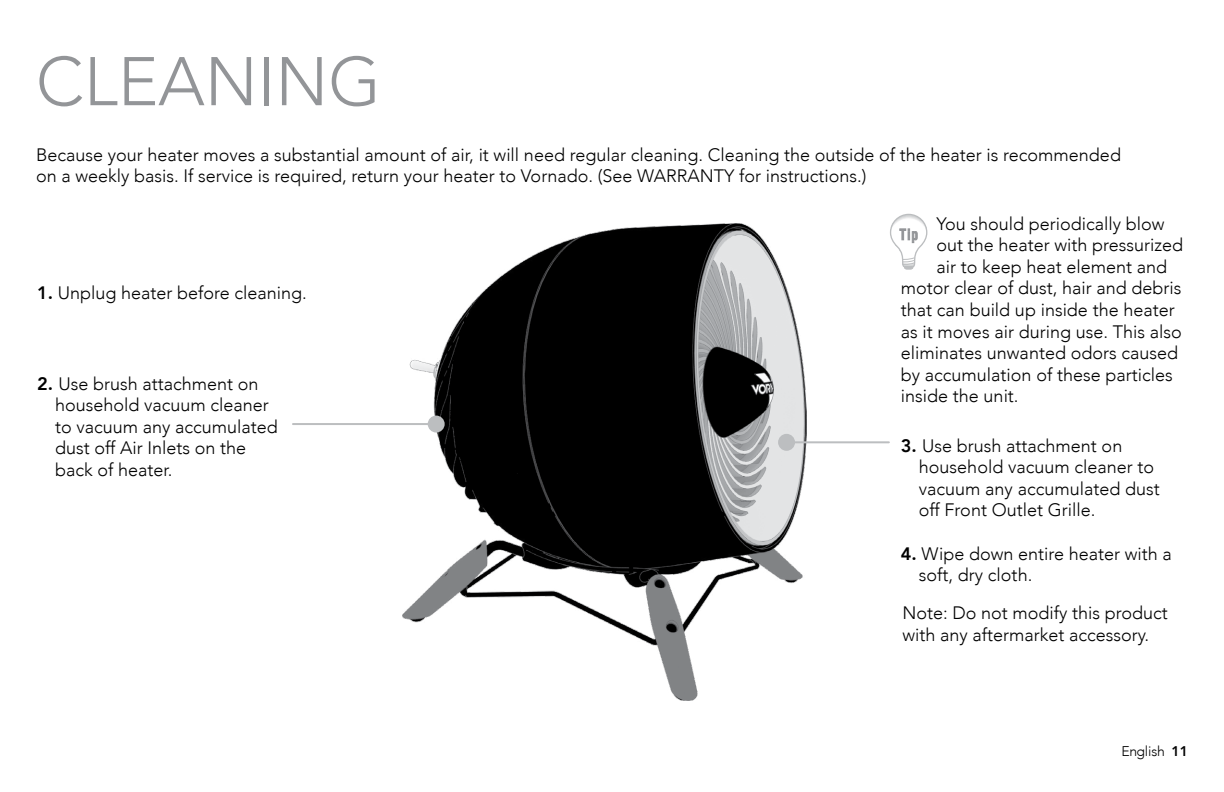
<style>
.page{position:relative;width:1224px;height:792px;background:#fff}
.page>*{position:absolute;margin:0;border:0;box-sizing:border-box;transform-origin:0 0}
.t1{font:300 68px "Avenir";color:#939598}
.t2{font:300 18px/21.6px "Avenir";color:#000}
.t3{font:300 14px "Avenir";letter-spacing:-.02em;color:#000}
.s1{font-weight:800}
</style>
<div class="page">
<img style="left:402px;top:223px;width:404px;height:478px">
<div style="left:428px;top:416px;width:17px;height:17px;background:#bcbec0;border-radius:50%"></div>
<hr style="left:293px;top:423px;width:135px;height:2px;background:#bcbec0">
<div style="left:778px;top:434px;width:17px;height:17px;background:#bcbec0;border-radius:50%"></div>
<hr style="left:787px;top:441px;width:102px;height:2px;background:#bcbec0">
<svg style="left:890px;top:214px;width:37px;height:55px"></svg>
<p class="t1" style="left:36px;top:42px;width:347px">CLEANING</p>
<p class="t2" style="left:36px;top:144px;width:1086px">Because your heater moves a substantial amount of air, it will need regular cleaning. Cleaning the outside of the heater is recommended</p>
<p class="t2" style="left:36px;top:165px;width:832px">on a weekly basis. If service is required, return your heater to Vornado. (See WARRANTY for instructions.)</p>
<p class="t2" style="left:37px;top:282px;width:271px"><span class="s1">1.</span> Unplug heater before cleaning.</p>
<p class="t2" style="left:55px;top:373px;width:224px;text-indent:-18px"><span class="s1">2.</span> Use brush attachment on household vacuum cleaner to vacuum any accumulated dust off Air Inlets on the back of heater.</p>
<p class="t2" style="left:936px;top:213px;width:230px">You should periodically blow</p>
<p class="t2" style="left:936px;top:234px;width:248px">out the heater with pressurized</p>
<p class="t2" style="left:936px;top:256px;width:232px">air to keep heat element and</p>
<p class="t2" style="left:901px;top:277px;width:282px">motor clear of dust, hair and debris</p>
<p class="t2" style="left:901px;top:299px;width:275px">that can build up inside the heater</p>
<p class="t2" style="left:901px;top:321px;width:282px">as it moves air during use. This also</p>
<p class="t2" style="left:901px;top:342px;width:279px">eliminates unwanted odors caused</p>
<p class="t2" style="left:901px;top:364px;width:273px">by accumulation of these particles</p>
<p class="t2" style="left:901px;top:385px;width:119px">inside the unit.</p>
<p class="t2" style="left:919px;top:435px;width:242px;text-indent:-18px"><span class="s1">3.</span> Use brush attachment on household vacuum cleaner to vacuum any accumulated dust off Front Outlet Grille.</p>
<p class="t2" style="left:919px;top:543px;width:254px;text-indent:-18px"><span class="s1">4.</span> Wipe down entire heater with a soft, dry cloth.</p>
<p class="t2" style="left:902px;top:602px;width:267px">Note: Do not modify this product with any aftermarket accessory.</p>
<p class="t3" style="left:1122px;top:743px;width:68px">English <span class="s1">11</span></p>
</div>
